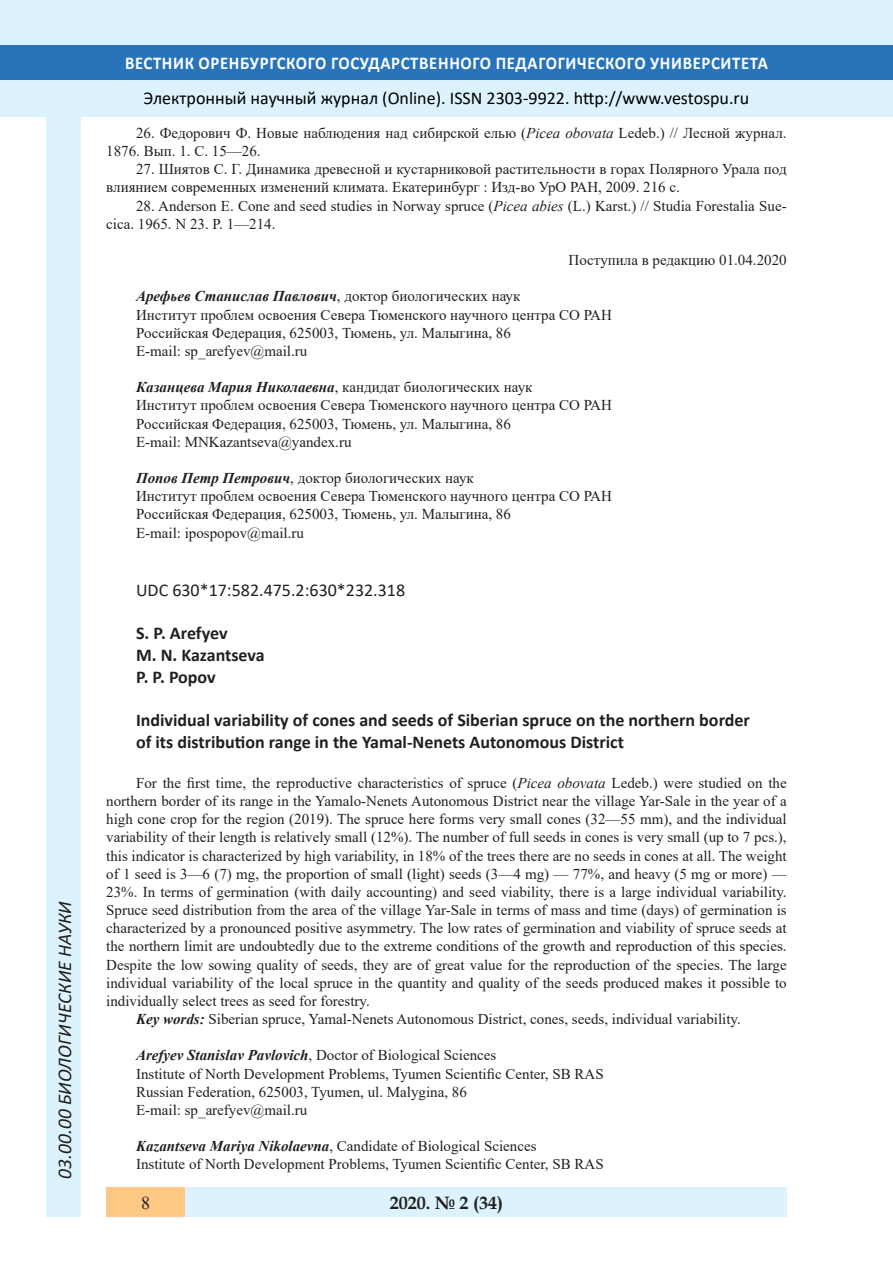
<style>
.page{position:relative;width:893px;height:1263px;background:#fff}
.page>*{position:absolute;margin:0;border:0;box-sizing:border-box;transform-origin:0 0}
.t1{font:italic 19.5px "Calibri";color:#231f20}
.Заголовок_2{font:700 18px "Calibri";color:#231f20}
.t2{font:18px "Calibri";color:#000}
.t3{font:700 18px "Calibri";letter-spacing:.04em;color:#fff;scale:.93 1}
.Заголовок_2-2{font:18px "Calibri";color:#231f20}
.t4{font:700 18px "Book Antiqua";color:#231f20}
.t5{font:18px "Times New Roman";color:#231f20}
.литература{font:15px/18.1px "Times New Roman";color:#231f20}
.литература-2{font:italic 700 15px "Times New Roman";color:#231f20}
.s1{font-style:italic}
.s2{font-weight:400;font-style:normal}
.s3{font-weight:700;font-style:italic}
</style>
<div class="page">
<div style="left:0;top:0;width:893px;height:116px;background:#dcf2fc"></div>
<div style="left:0;top:45px;width:893px;height:34px;background:#2873ba"></div>
<div style="left:106px;top:1188px;width:681px;height:29px;background:#dcf2fc"></div>
<div style="left:106px;top:1188px;width:79px;height:29px;background:#fdc784"></div>
<div style="left:47px;top:116px;width:34px;height:1101px;background:#dcf2fc"></div>
<h1 class="t1" style="left:51px;top:1179px;width:279px;rotate:-90deg">03.00.00 БИОЛОГИЧЕСКИЕ НАУКИ</h1>
<p class="t3" style="left:125px;top:50px;width:693px">ВЕСТНИК ОРЕНБУРГСКОГО ГОСУДАРСТВЕННОГО ПЕДАГОГИЧЕСКОГО УНИВЕРСИТЕТА</p>
<p class="t2" style="left:144px;top:85px;width:607px">Электронный научный журнал (Online). ISSN 2303-9922. http://www.vestospu.ru</p>
<p class="литература" style="left:106px;top:123px;width:682px;text-indent:30px">26. Федорович Ф. Новые наблюдения над сибирской елью (<span class="s1">Picea obovata</span> Ledeb.) // Лесной журнал.<br>1876. Вып. 1. С. 15—26.</p>
<p class="литература" style="left:106px;top:160px;width:682px;text-indent:30px">27. Шиятов С. Г. Динамика древесной и кустарниковой растительности в горах Полярного Урала под влиянием современных изменений климата. Екатеринбург : Изд-во УрО РАН, 2009. 216 с.</p>
<p class="литература" style="left:106px;top:196px;width:682px;text-indent:30px">28. Anderson E. Cone and seed studies in Norway spruce (<span class="s1">Picea abies</span> (L.) Karst.) // Studia Forestalia Sue&shy;cica. 1965. N 23. P. 1—214.</p>
<p class="литература" style="left:569px;top:251px;width:220px">Поступила в редакцию 01.04.2020</p>
<p class="литература-2" style="left:136px;top:286px;width:386px">Арефьев Станислав Павлович<span class="s2">, доктор биологических наук</span></p>
<p class="литература" style="left:136px;top:305px;width:477px">Институт проблем освоения Севера Тюменского научного центра СО РАН</p>
<p class="литература" style="left:136px;top:323px;width:376px">Российская Федерация, 625003, Тюмень, ул. Малыгина, 86</p>
<p class="литература" style="left:136px;top:341px;width:173px">E-mail: sp_arefyev@mail.ru</p>
<p class="литература" style="left:136px;top:378px;width:398px"><span class="s3">Казанцева Мария Николаевна</span>, кандидат биологических наук</p>
<p class="литература" style="left:136px;top:396px;width:477px">Институт проблем освоения Севера Тюменского научного центра СО РАН</p>
<p class="литература" style="left:136px;top:414px;width:376px">Российская Федерация, 625003, Тюмень, ул. Малыгина, 86</p>
<p class="литература" style="left:136px;top:432px;width:217px">E-mail: MNKazantseva@yandex.ru</p>
<p class="литература" style="left:136px;top:468px;width:339px"><span class="s3">Попов Петр Петрович</span>, доктор биологических наук</p>
<p class="литература" style="left:136px;top:487px;width:477px">Институт проблем освоения Севера Тюменского научного центра СО РАН</p>
<p class="литература" style="left:136px;top:505px;width:376px">Российская Федерация, 625003, Тюмень, ул. Малыгина, 86</p>
<p class="литература" style="left:136px;top:523px;width:169px">E-mail: ipospopov@mail.ru</p>
<p class="Заголовок_2-2" style="left:136px;top:577px;width:271px">UDC 630*17:582.475.2:630*232.318</p>
<p class="Заголовок_2" style="left:136px;top:620px;width:93px">S. P. Arefyev</p>
<p class="Заголовок_2" style="left:136px;top:642px;width:130px">M. N. Kazantseva</p>
<p class="Заголовок_2" style="left:136px;top:664px;width:81px">P. P. Popov</p>
<p class="Заголовок_2" style="left:136px;top:707px;width:615px">Individual variability of cones and seeds of Siberian spruce on the northern border</p>
<p class="Заголовок_2" style="left:136px;top:729px;width:489px">of its distribution range in the Yamal-Nenets Autonomous District</p>
<p class="литература" style="left:106px;top:773px;width:682px;text-align:justify;text-indent:30px">For the first time, the reproductive characteristics of spruce (<span class="s1">Picea obovata</span> Ledeb.) were studied on the northern border of its range in the Yamalo-Nenets Autonomous District near the village Yar-Sale in the year of a high cone crop for the region (2019). The spruce here forms very small cones (32—55 mm), and the individual variability of their length is relatively small (12%). The number of full seeds in cones is very small (up to 7 pcs.), this indicator is characterized by high variability, in 18% of the trees there are no seeds in cones at all. The weight of 1 seed is 3—6 (7) mg, the proportion of small (light) seeds (3—4 mg) — 77%, and heavy (5 mg or more) — 23%. In terms of germination (with daily accounting) and seed viability, there is a large individual variability.<br>Spruce seed distribution from the area of the village Yar-Sale in terms of mass and time (days) of germination is characterized by a pronounced positive asymmetry. The low rates of germination and viability of spruce seeds at the northern limit are undoubtedly due to the extreme conditions of the growth and reproduction of this species.<br>Despite the low sowing quality of seeds, they are of great value for the reproduction of the species. The large individual variability of the local spruce in the quantity and quality of the seeds produced makes it possible to individually select trees as seed for forestry.</p>
<p class="литература" style="left:136px;top:1009px;width:606px"><span class="s3">Key words:</span> Siberian spruce, Yamal-Nenets Autonomous District, cones, seeds, individual variability.</p>
<p class="литература" style="left:136px;top:1046px;width:362px"><span class="s3">Arefyev Stanislav Pavlovich</span>, Doctor of Biological Sciences</p>
<p class="литература" style="left:136px;top:1064px;width:469px">Institute of North Development Problems, Tyumen Scientific Center, SB RAS</p>
<p class="литература" style="left:136px;top:1082px;width:332px">Russian Federation, 625003, Tyumen, ul. Malygina, 86</p>
<p class="литература" style="left:136px;top:1100px;width:173px">E-mail: sp_arefyev@mail.ru</p>
<p class="литература" style="left:136px;top:1137px;width:402px"><span class="s3">Kazantseva Mariya Nikolaevna</span>, Candidate of Biological Sciences</p>
<p class="литература" style="left:136px;top:1155px;width:469px">Institute of North Development Problems, Tyumen Scientific Center, SB RAS</p>
<p class="t5" style="left:141px;top:1190px;width:10px">8</p>
<p class="t4" style="left:390px;top:1190px;width:115px">2020. № 2 (34)</p>
</div>
